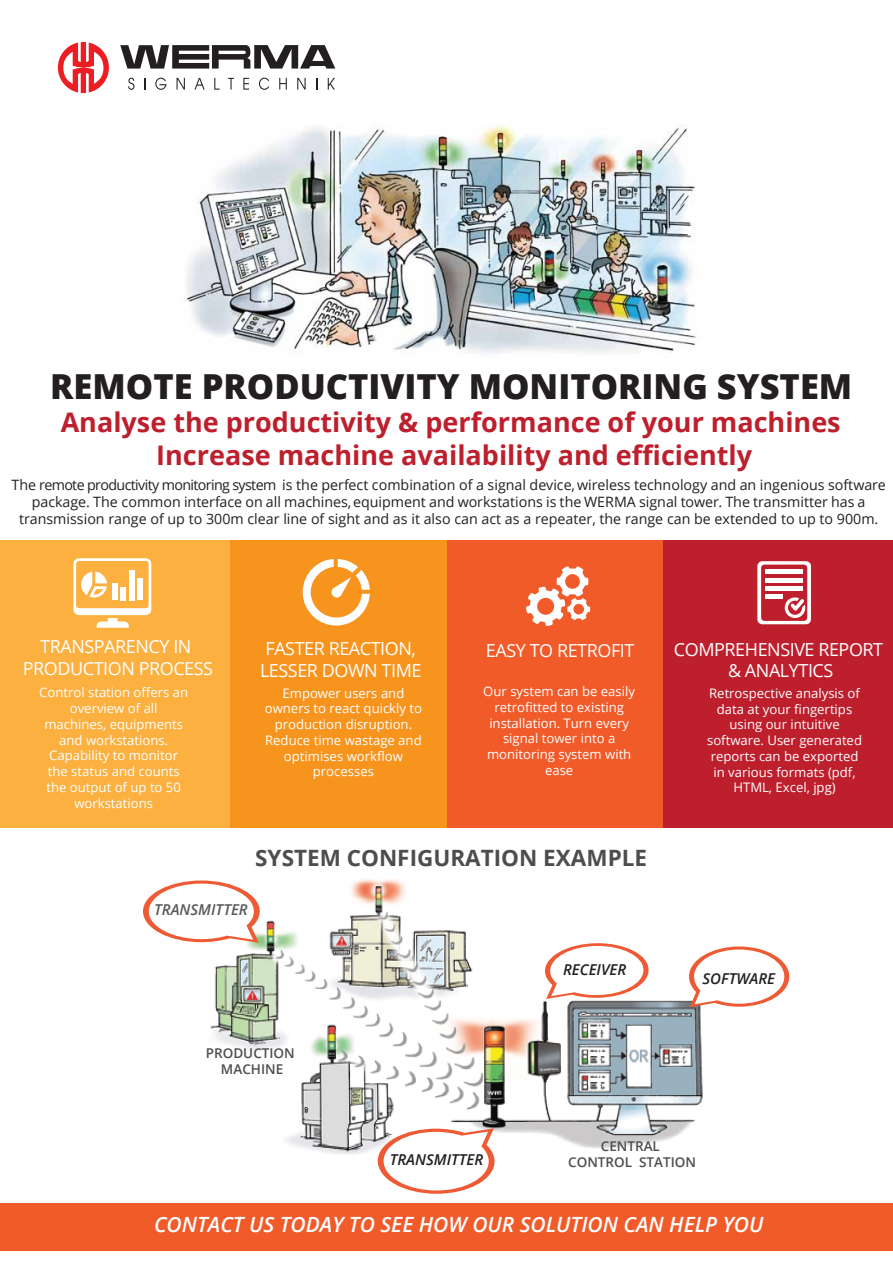
<style>
.page{position:relative;width:893px;height:1263px;background:#fff}
.page>*{position:absolute;margin:0;border:0;box-sizing:border-box;transform-origin:0 0}
.t1{font:800 34.5px "Open Sans";color:#231f20}
.t2{font:700 27px/32.4px "Open Sans";color:#bd1f2d;text-align:center}
.t3{font:700 22.5px "Open Sans";color:#4d4d4f}
.t4{font:italic 600 21px "Open Sans";color:#fff}
.t5{font:18px/21.6px "Open Sans";letter-spacing:-.025em;color:#fff;text-align:center}
.t6{font:italic 600 15px "Open Sans";color:#231f20}
.t7{font:italic 600 15px "Open Sans";color:#58595b}
.t8{font:14.25px/17.1px "Open Sans";color:#231f20;text-align:center}
.t9{font:600 13.5px/16.2px "Open Sans";color:#4d4d4f;text-align:center}
.t10{font:13.05px/15.8px "Open Sans";color:#fff;text-align:center}
</style>
<div class="page">
<svg style="left:58px;top:42px;width:51px;height:51px"></svg>
<svg style="left:128px;top:78px;width:7px;height:12px"></svg>
<svg style="left:144px;top:78px;width:1px;height:12px"></svg>
<svg style="left:155px;top:78px;width:11px;height:12px"></svg>
<svg style="left:177px;top:78px;width:8px;height:12px"></svg>
<svg style="left:194px;top:78px;width:11px;height:12px"></svg>
<svg style="left:214px;top:78px;width:6px;height:12px"></svg>
<svg style="left:228px;top:78px;width:6px;height:12px"></svg>
<svg style="left:243px;top:78px;width:6px;height:12px"></svg>
<svg style="left:259px;top:78px;width:10px;height:12px"></svg>
<svg style="left:279px;top:78px;width:8px;height:12px"></svg>
<svg style="left:297px;top:78px;width:9px;height:12px"></svg>
<svg style="left:316px;top:78px;width:1px;height:12px"></svg>
<svg style="left:328px;top:78px;width:7px;height:12px"></svg>
<svg style="left:120px;top:45px;width:215px;height:24px"></svg>
<img style="left:185px;top:124px;width:512px;height:231px">
<div style="left:663px;top:541px;width:230px;height:287px;background:#bd1f2d"></div>
<div style="left:446px;top:541px;width:217px;height:287px;background:#f15a29"></div>
<div style="left:230px;top:541px;width:217px;height:287px;background:#f7941e"></div>
<div style="left:0;top:541px;width:230px;height:287px;background:#fbb040"></div>
<svg style="left:757px;top:561px;width:54px;height:63px"></svg>
<hr style="left:766px;top:595px;width:17px;height:4px;background:#fff">
<svg style="left:303px;top:559px;width:67px;height:67px"></svg>
<svg style="left:526px;top:566px;width:64px;height:60px"></svg>
<svg style="left:73px;top:558px;width:78px;height:70px"></svg>
<div style="left:112px;top:584px;width:6px;height:16px;background:#fff"></div>
<div style="left:121px;top:587px;width:5px;height:13px;background:#fff"></div>
<div style="left:0;top:1203px;width:893px;height:48px;background:#f15a29"></div>
<img style="left:210px;top:879px;width:493px;height:281px">
<div style="left:430px;top:1134px;width:103px;height:17px;background:#fff"></div>
<svg style="left:689px;top:946px;width:100px;height:61px"></svg>
<svg style="left:378px;top:1128px;width:117px;height:66px"></svg>
<svg style="left:545px;top:943px;width:104px;height:56px"></svg>
<svg style="left:143px;top:880px;width:117px;height:63px"></svg>
<h1 class="t1" style="left:50px;top:360px;width:804px">REMOTE PRODUCTIVITY MONITORING SYSTEM</h1>
<h2 class="t2" style="left:61px;top:405px;width:782px">Analyse the productivity &amp; performance of your machines<br>Increase machine availability and efficiently</h2>
<p class="t8" style="left:11px;top:476px;width:876px">The remote productivity monitoring system is the perfect combination of a signal device,wireless technology and an ingenious software package. The common interface on all machines,equipment and workstations is the WERMA signal tower. The transmitter has a transmission range of up to 300m clear line of sight and as it also can act as a repeater, the range can be extended to up to 900m.</p>
<h3 class="t5" style="left:23px;top:635px;width:192px">TRANSPARENCY IN<br>PRODUCTION PROCESS</h3>
<p class="t10" style="left:39px;top:684px;width:150px">Control station offers an overview of all machines, equipments and workstations.<br>Capability to monitor the status and counts the output of up to 50 workstations</p>
<h3 class="t5" style="left:260px;top:637px;width:163px">FASTER REACTION,<br>LESSER DOWN TIME</h3>
<p class="t10" style="left:265px;top:685px;width:159px">Empower users and owners to react quickly to production disruption.<br>Reduce time wastage and optimises workflow processes</p>
<h3 class="t5" style="left:486px;top:639px;width:150px">EASY TO RETROFIT</h3>
<p class="t10" style="left:483px;top:683px;width:153px">Our system can be easily retrofitted to existing installation. Turn every signal tower into a monitoring system with ease</p>
<h3 class="t3" style="left:255px;top:841px;width:393px">SYSTEM CONFIGURATION EXAMPLE</h3>
<p class="t7" style="left:154px;top:899px;width:95px">TRANSMITTER</p>
<p class="t6" style="left:563px;top:959px;width:65px">RECEIVER</p>
<p class="t9" style="left:206px;top:1045px;width:90px">PRODUCTION<br>MACHINE</p>
<h3 class="t5" style="left:674px;top:638px;width:211px">COMPREHENSIVE REPORT &amp; ANALYTICS</h3>
<p class="t10" style="left:707px;top:685px;width:156px">Retrospective analysis of data at your fingertips using our intuitive software. User generated reports can be exported in various formats (pdf,<br>HTML, Excel, jpg)</p>
<p class="t6" style="left:703px;top:968px;width:74px">SOFTWARE</p>
<p class="t6" style="left:390px;top:1149px;width:95px">TRANSMITTER</p>
<p class="t9" style="left:568px;top:1138px;width:129px">CENTRAL<br>CONTROL STATION</p>
<h3 class="t4" style="left:154px;top:1210px;width:611px">CONTACT US TODAY TO SEE HOW OUR SOLUTION CAN HELP YOU</h3>
</div>
